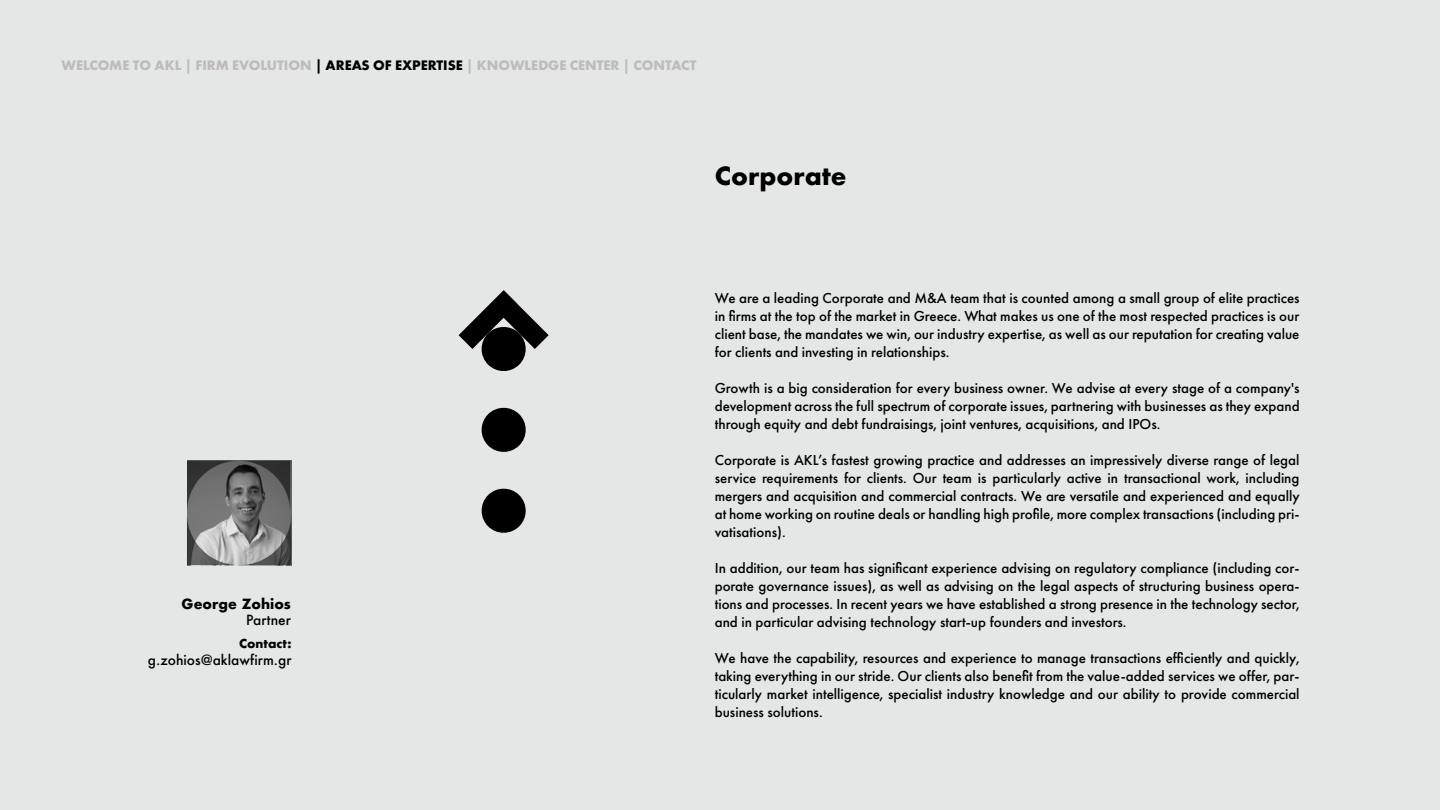
<style>
.page{position:relative;width:1440px;height:810px;background:#e5e6e6}
.page>*{position:absolute;margin:0;border:0;box-sizing:border-box;transform-origin:0 0}
.t1{font:700 27.75px "Futura PT";color:#000}
.t2{font:500 15px/18px "Futura PT";color:#000;text-align:justify}
.t3{font:700 14.33px "Futura PT";color:#bdbcb8}
.t4{font:500 13.65px "Futura";color:#000}
.t5{font:700 13.65px "Futura";color:#000}
.t6{font:700 12px "Futura";color:#000}
.s1{color:#000}
</style>
<div class="page">
<svg style="left:481px;top:407px;width:45px;height:45px"></svg>
<svg style="left:459px;top:290px;width:90px;height:81px"></svg>
<svg style="left:481px;top:488px;width:45px;height:45px"></svg>
<svg style="left:187px;top:461px;width:104px;height:104px;background:#747474"></svg>
<p class="t3" style="left:62px;top:56px;width:637px">WELCOME TO AKL | FIRM EVOLUTION <span class="s1">| AREAS OF EXPERTISE</span> | KNOWLEDGE CENTER | CONTACT</p>
<h1 class="t1" style="left:715px;top:158px;width:133px">Corporate</h1>
<p class="t5" style="left:182px;top:594px;width:111px">George Zohios</p>
<p class="t4" style="left:246px;top:611px;width:46px">Partner</p>
<p class="t6" style="left:239px;top:635px;width:54px">Contact:</p>
<p class="t4" style="left:148px;top:650px;width:145px">g.zohios@aklawfirm.gr</p>
<p class="t2" style="left:715px;top:289px;width:586px">We are a leading Corporate and M&amp;A team that is counted among a small group of elite practices in firms at the top of the market in Greece. What makes us one of the most respected practices is our client base, the mandates we win, our industry expertise, as well as our reputation for creating value for clients and investing in relationships.</p>
<p class="t2" style="left:715px;top:379px;width:586px">Growth is a big consideration for every business owner. We advise at every stage of a company's development across the full spectrum of corporate issues, partnering with businesses as they expand through equity and debt fundraisings, joint ventures, acquisitions, and IPOs.</p>
<p class="t2" style="left:715px;top:451px;width:586px">Corporate is AKL’s fastest growing practice and addresses an impressively diverse range of legal service requirements for clients. Our team is particularly active in transactional work, including mergers and acquisition and commercial contracts. We are versatile and experienced and equally at home working on routine deals or handling high profile, more complex transactions (including pri&shy;vatisations).</p>
<p class="t2" style="left:715px;top:559px;width:586px">In addition, our team has significant experience advising on regulatory compliance (including cor&shy;porate governance issues), as well as advising on the legal aspects of structuring business opera&shy;tions and processes. In recent years we have established a strong presence in the technology sector, and in particular advising technology start-up founders and investors.</p>
<p class="t2" style="left:715px;top:649px;width:586px">We have the capability, resources and experience to manage transactions efficiently and quickly, taking everything in our stride. Our clients also benefit from the value-added services we offer, par&shy;ticularly market intelligence, specialist industry knowledge and our ability to provide commercial business solutions.</p>
</div>
